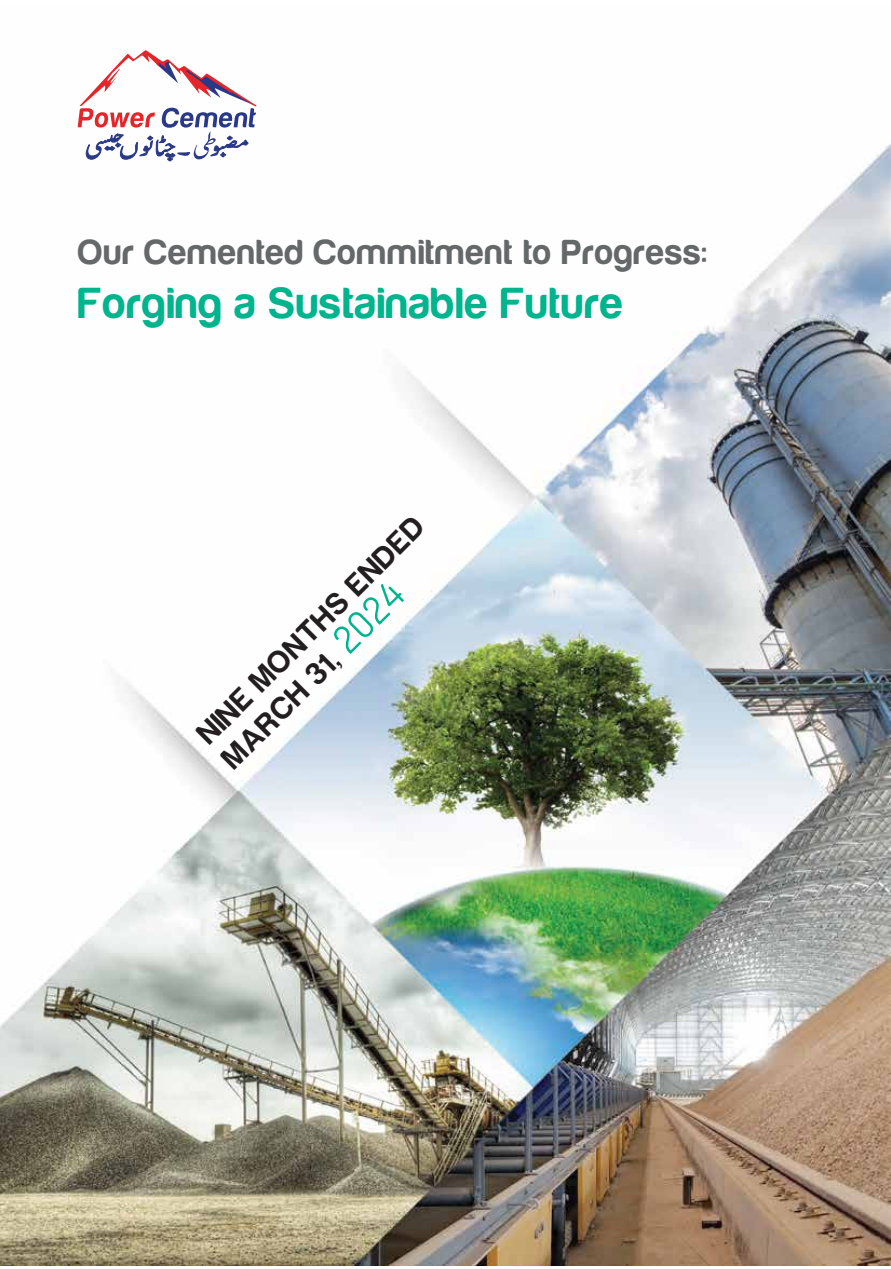
<style>
.page{position:relative;width:891px;height:1269px;background:#fff}
.page>*{position:absolute;margin:0;border:0;box-sizing:border-box;transform-origin:0 0}
.t1{font:45px "Harabara";letter-spacing:.04em;color:#00b48d}
.t2{font:36px "Harabara";letter-spacing:.04em;color:#656869}
.t3{font:31.5px/34.8px "Harabara";color:#231f20}
.s1{font-family:"Yummo";font-size:39px;color:#00b48d}
</style>
<div class="page">
<img style="left:0;top:125px;width:891px;height:1141px">
<svg style="left:78px;top:50px;width:179px;height:112px"></svg>
<p class="t2" style="left:79px;top:233px;width:629px">Our Cemented Commitment to Progress:</p>
<p class="t1" style="left:79px;top:279px;width:546px">Forging a Sustainable Future</p>
<p class="t3" style="left:191px;top:726px;width:308px;rotate:-45deg">NINE MONTHS ENDED<br>MARCH 31, <span class="s1">2024</span></p>
</div>
